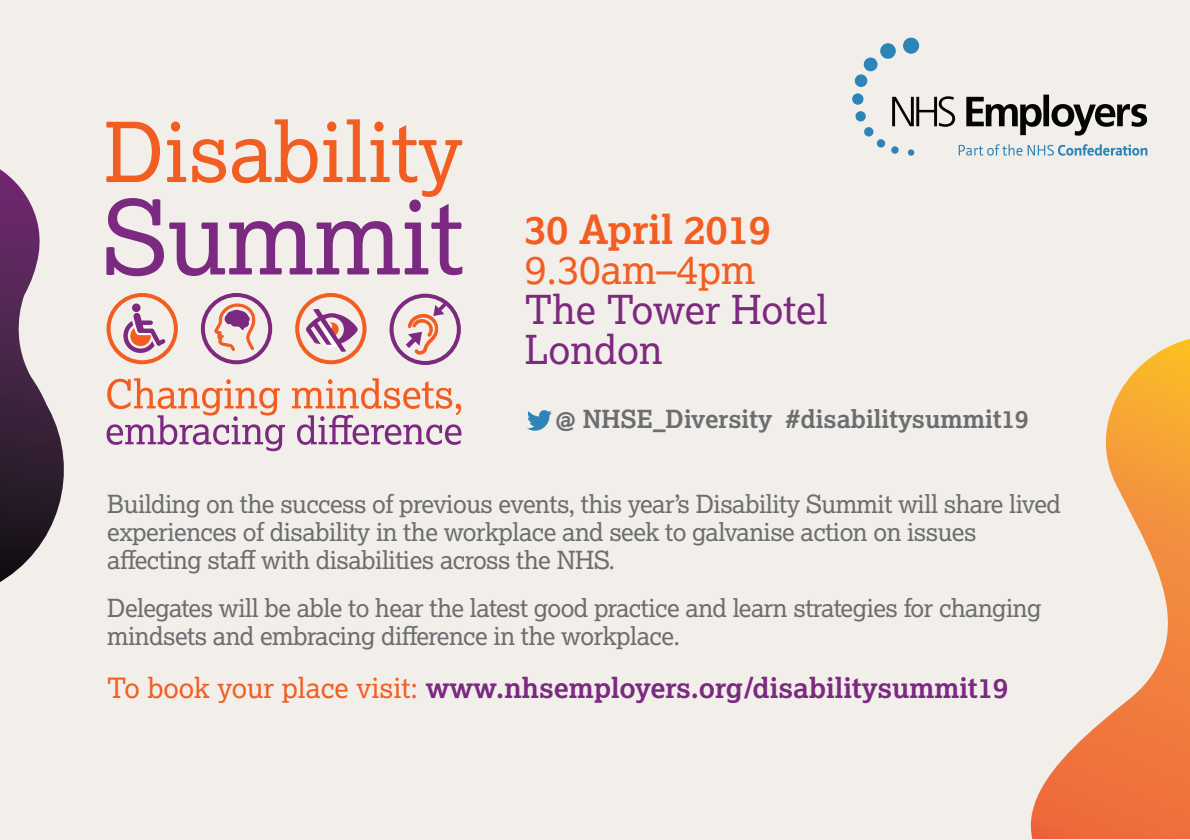
<style>
.page{position:relative;width:1190px;height:840px;background:#fff}
.page>*{position:absolute;margin:0;border:0;box-sizing:border-box;transform-origin:0 0}
.t1{font:40px/40px "Lexia";color:#7d2980}
.t2{font:700 40px "Lexia";color:#f25d21}
.t3{font:40px "Lexia";color:#f25d21}
.t4{font:700 28px "Lexia";color:#7b2981}
.t5{font:25px/28px "Lexia";letter-spacing:-.02em;color:#6c6d70}
.t6{font:700 25px "Lexia";color:#6c6d70}
.s1{font-weight:400;color:#f25d21}
</style>
<div class="page">
<div style="left:0;top:0;width:1190px;height:839px;background:#f2efea"></div>
<svg style="left:1030px;top:339px;width:160px;height:500px"></svg>
<svg style="left:0;top:169px;width:64px;height:413px"></svg>
<svg style="left:527px;top:410px;width:25px;height:21px"></svg>
<svg style="left:107px;top:378px;width:178px;height:73px"></svg>
<svg style="left:292px;top:378px;width:170px;height:67px"></svg>
<div style="left:132px;top:304px;width:9px;height:8px;background:#7d2980;border-radius:50%"></div>
<svg style="left:123px;top:313px;width:43px;height:40px"></svg>
<svg style="left:137px;top:321px;width:16px;height:4px"></svg>
<div style="left:107px;top:293px;width:71px;height:71px;border:4px solid #f25d21;border-radius:50%"></div>
<svg style="left:214px;top:303px;width:42px;height:49px"></svg>
<div style="left:201px;top:293px;width:71px;height:71px;border:4px solid #7d2980;border-radius:50%"></div>
<svg style="left:306px;top:309px;width:52px;height:43px"></svg>
<div style="left:295px;top:293px;width:72px;height:71px;border:4px solid #f25d21;border-radius:50%"></div>
<svg style="left:406px;top:303px;width:40px;height:52px"></svg>
<div style="left:390px;top:294px;width:71px;height:71px;border:4px solid #7d2980;border-radius:50%"></div>
<svg style="left:106px;top:119px;width:356px;height:157px"></svg>
<svg style="left:852px;top:38px;width:295px;height:118px"></svg>
<h1 class="t2" style="left:525px;top:204px;width:247px">30 April 2019</h1>
<h1 class="t3" style="left:525px;top:244px;width:232px">9.30am–4pm</h1>
<h1 class="t1" style="left:525px;top:288px;width:304px">The Tower Hotel<br>London</h1>
<p class="t6" style="left:555px;top:404px;width:475px">@ NHSE_Diversity #disabilitysummit19</p>
<p class="t5" style="left:107px;top:489px;width:955px">Building on the success of previous events, this year’s Disability Summit will share lived experiences of disability in the workplace and seek to galvanise action on issues affecting staff with disabilities across the NHS.</p>
<p class="t5" style="left:107px;top:593px;width:936px">Delegates will be able to hear the latest good practice and learn strategies for changing mindsets and embracing difference in the workplace.</p>
<p class="t4" style="left:107px;top:670px;width:902px"><span class="s1">To book your place visit:</span> www.nhsemployers.org/disabilitysummit19</p>
</div>
